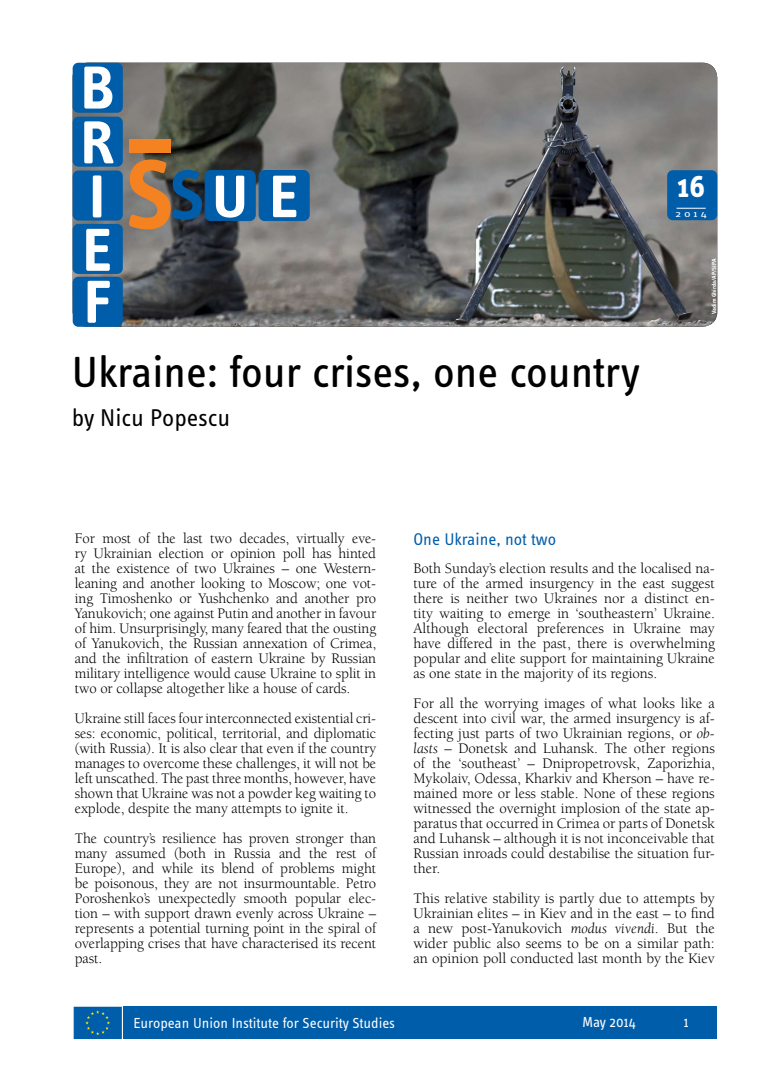
<style>
.page{position:relative;width:780px;height:1088px;background:#fff}
.page>*{position:absolute;margin:0;border:0;box-sizing:border-box;transform-origin:0 0}
.t1{font:45px "Info OT Text";color:#000}
.t2{font:700 32.5px "Info OT Text";color:#fff}
.t3{font:25px "Info OT Text";letter-spacing:-.005em;color:#000}
.t4{font:17.5px "Info OT Text";color:#005daa}
.t5{font:15px/15px "Berkeley Std";letter-spacing:-.005em;color:#000;text-align:justify}
.t6{font:15px "Info OT Text";color:#fff}
.t7{font:9px "Info OT Text";color:#fff;scale:1.44 1}
.t8{font:700 6.25px "Info OT Text";color:#fff}
.s1{font-style:italic}
</style>
<div class="page">
<div style="left:124px;top:1007px;width:593px;height:32px;background:#005daa"></div>
<div style="left:74px;top:1007px;width:48px;height:32px;background:#005daa;border:1px solid #005daa"></div>
<svg style="left:85px;top:1010px;width:25px;height:25px"></svg>
<img style="left:73px;top:63px;width:644px;height:264px">
<div style="left:205px;top:171px;width:50px;height:50px;background:#005daa;border-radius:6px"></div>
<div style="left:205px;top:170px;width:51px;height:51px;border:1px solid #005daa;border-radius:6px"></div>
<div style="left:259px;top:171px;width:50px;height:50px;background:#005daa;border-radius:6px"></div>
<div style="left:258px;top:170px;width:51px;height:51px;border:1px solid #005daa;border-radius:6px"></div>
<svg style="left:216px;top:176px;width:28px;height:42px"></svg>
<svg style="left:273px;top:176px;width:23px;height:41px"></svg>
<div style="left:73px;top:63px;width:50px;height:50px;background:#005daa;border-radius:6px"></div>
<div style="left:73px;top:117px;width:50px;height:50px;background:#005daa;border-radius:6px"></div>
<svg style="left:84px;top:67px;width:28px;height:42px"></svg>
<svg style="left:84px;top:121px;width:30px;height:42px"></svg>
<div style="left:73px;top:171px;width:50px;height:50px;background:#005daa;border-radius:6px"></div>
<div style="left:73px;top:224px;width:50px;height:50px;background:#005daa;border-radius:6px"></div>
<div style="left:93px;top:175px;width:8px;height:42px;background:#fff;border-radius:2px"></div>
<div style="left:73px;top:277px;width:50px;height:50px;background:#005daa;border-radius:6px"></div>
<svg style="left:86px;top:229px;width:24px;height:42px"></svg>
<svg style="left:88px;top:281px;width:22px;height:42px"></svg>
<div style="left:129px;top:139px;width:42px;height:14px;background:#f58220"></div>
<svg style="left:129px;top:159px;width:73px;height:70px;background:#796551"></svg>
<div style="left:667px;top:170px;width:50px;height:50px;background:#005daa;border-radius:6px"></div>
<svg style="left:676px;top:208px;width:29px;height:1px"></svg>
<h2 class="t2" style="left:677px;top:166px;width:30px">16</h2>
<p class="t7" style="left:675px;top:208px;width:23px">2014</p>
<h1 class="t1" style="left:72px;top:344px;width:569px">Ukraine: four crises, one country</h1>
<h3 class="t3" style="left:72px;top:402px;width:160px">by Nicu Popescu</h3>
<p class="t8" style="left:710px;top:314px;width:57px;rotate:-90deg">Vadim Ghirda/AP/SIPA</p>
<p class="t5" style="left:75px;top:531px;width:303px">For most of the last two decades, virtually eve&shy;ry Ukrainian election or opinion poll has hinted at the existence of two Ukraines – one Western&shy;leaning and another looking to Moscow; one vot&shy;ing Timoshenko or Yushchenko and another pro Yanukovich; one against Putin and another in favour of him. Unsurprisingly, many feared that the ousting of Yanukovich, the Russian annexation of Crimea, and the infiltration of eastern Ukraine by Russian military intelligence would cause Ukraine to split in two or collapse altogether like a house of cards.</p>
<p class="t5" style="left:75px;top:711px;width:303px">Ukraine still faces four interconnected existential cri&shy;ses: economic, political, territorial, and diplomatic (with Russia). It is also clear that even if the country manages to overcome these challenges, it will not be left unscathed. The past three months, however, have shown that Ukraine was not a powder keg waiting to explode, despite the many attempts to ignite it.</p>
<p class="t5" style="left:75px;top:831px;width:303px">The country’s resilience has proven stronger than many assumed (both in Russia and the rest of Europe), and while its blend of problems might be poisonous, they are not insurmountable. Petro Poroshenko’s unexpectedly smooth popular elec&shy;tion – with support drawn evenly across Ukraine – represents a potential turning point in the spiral of overlapping crises that have characterised its recent past.</p>
<p class="t4" style="left:413px;top:529px;width:144px">One Ukraine, not two</p>
<p class="t5" style="left:413px;top:561px;width:303px">Both Sunday’s election results and the localised na&shy;ture of the armed insurgency in the east suggest there is neither two Ukraines nor a distinct en&shy;tity waiting to emerge in ‘southeastern’ Ukraine.<br>Although electoral preferences in Ukraine may have differed in the past, there is overwhelming popular and elite support for maintaining Ukraine as one state in the majority of its regions.</p>
<p class="t5" style="left:413px;top:696px;width:303px">For all the worrying images of what looks like a descent into civil war, the armed insurgency is af&shy;fecting just parts of two Ukrainian regions, or <span class="s1">ob&shy;lasts</span> – Donetsk and Luhansk. The other regions of the ‘southeast’ – Dnipropetrovsk, Zaporizhia, Mykolaiv, Odessa, Kharkiv and Kherson – have re&shy;mained more or less stable. None of these regions witnessed the overnight implosion of the state ap&shy;paratus that occurred in Crimea or parts of Donetsk and Luhansk – although it is not inconceivable that Russian inroads could destabilise the situation fur&shy;ther.</p>
<p class="t5" style="left:413px;top:891px;width:303px">This relative stability is partly due to attempts by Ukrainian elites – in Kiev and in the east – to find a new post-Yanukovich <span class="s1">modus vivendi</span>. But the wider public also seems to be on a similar path: an opinion poll conducted last month by the Kiev</p>
<p class="t6" style="left:133px;top:1013px;width:263px">European Union Institute for Security Studies</p>
<p class="t6" style="left:582px;top:1013px;width:55px">May 2014</p>
<p class="t6" style="left:683px;top:1013px;width:6px">1</p>
</div>
